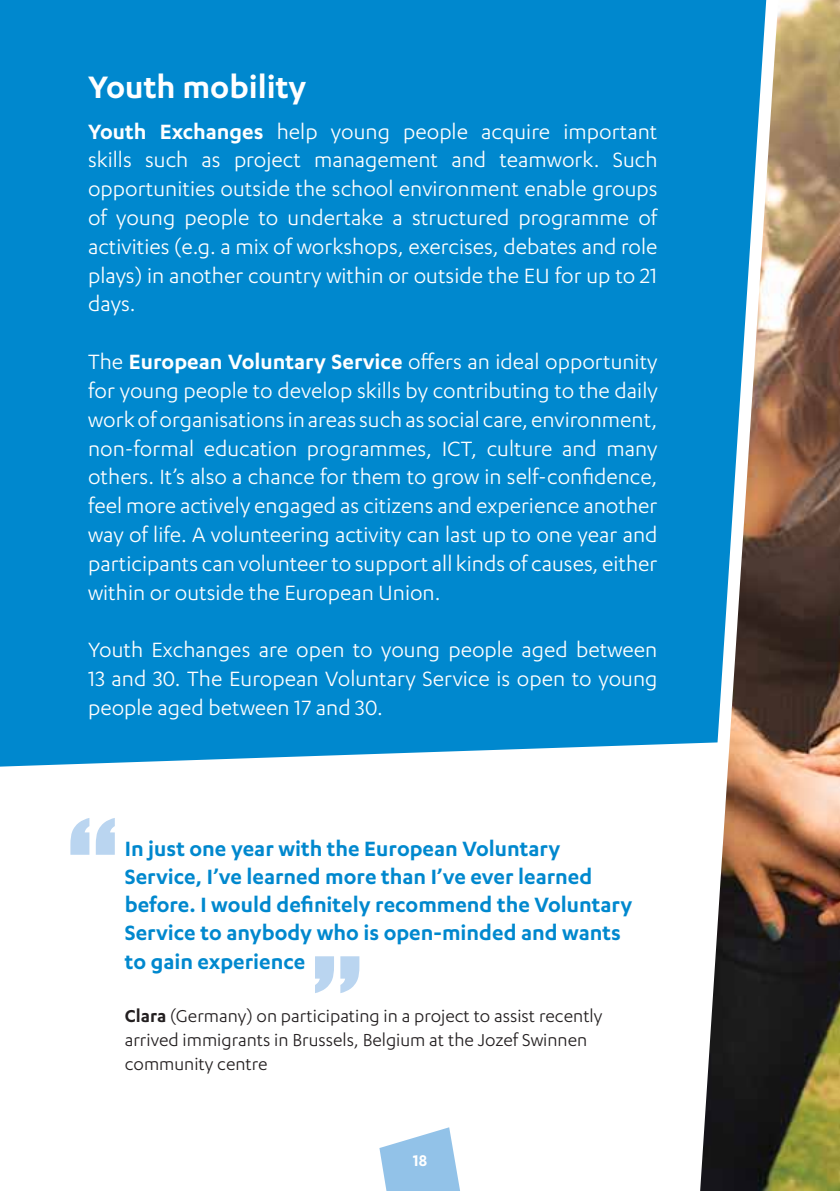
<style>
.page{position:relative;width:840px;height:1191px;background:#fff}
.page>*{position:absolute;margin:0;border:0;box-sizing:border-box;transform-origin:0 0}
.t1{font:144px "Impact";color:#bad5f0}
.t2{font:600 36px "Karbon";color:#fff}
.t3{font:24px/28.8px "Karbon";color:#fff;text-align:justify}
.t4{font:600 24px/28.2px "Karbon";color:#0088ce}
.t5{font:20px/24px "Karbon";color:#231f20}
.t6{font:600 18px "Karbon";color:#fff}
.s1{font-weight:600}
</style>
<div class="page">
<div style="left:0;top:0;width:677px;height:767px;background:#0088ce"></div>
<img style="left:677px;top:0;width:162px;height:1191px">
<svg style="left:379px;top:1127px;width:81px;height:64px"></svg>
<h2 class="t2" style="left:88px;top:73px;width:220px">Youth mobility</h2>
<p class="t3" style="left:88px;top:118px;width:570px"><span class="s1">Youth Exchanges</span> help young people acquire important skills such as project management and teamwork. Such opportunities outside the school environment enable groups of young people to undertake a structured programme of activities (e.g. a mix of workshops, exercises, debates and role plays) in another country within or outside the EU for up to 21 days.</p>
<p class="t3" style="left:88px;top:349px;width:570px">The <span class="s1">European Voluntary Service</span> offers an ideal opportunity for young people to develop skills by contributing to the daily work of organisations in areas such as social care, environment, non-formal education programmes, ICT, culture and many others. It’s also a chance for them to grow in self-confidence, feel more actively engaged as citizens and experience another way of life. A volunteering activity can last up to one year and participants can volunteer to support all kinds of causes, either within or outside the European Union.</p>
<p class="t3" style="left:88px;top:637px;width:570px">Youth Exchanges are open to young people aged between 13 and 30. The European Voluntary Service is open to young people aged between 17 and 30.</p>
<h1 class="t1" style="left:68px;top:829px;width:51px">“</h1>
<p class="t4" style="left:125px;top:836px;width:508px">In just one year with the European Voluntary Service, I’ve learned more than I’ve ever learned before. I would definitely recommend the Voluntary Service to anybody who is open-minded and wants to gain experience</p>
<p class="t5" style="left:125px;top:1005px;width:479px"><span class="s1">Clara</span> (Germany) on participating in a project to assist recently arrived immigrants in Brussels, Belgium at the Jozef Swinnen community centre</p>
<h1 class="t1" style="left:362px;top:982px;width:51px;rotate:-180deg">“</h1>
<p class="t6" style="left:412px;top:1153px;width:16px">18</p>
</div>
